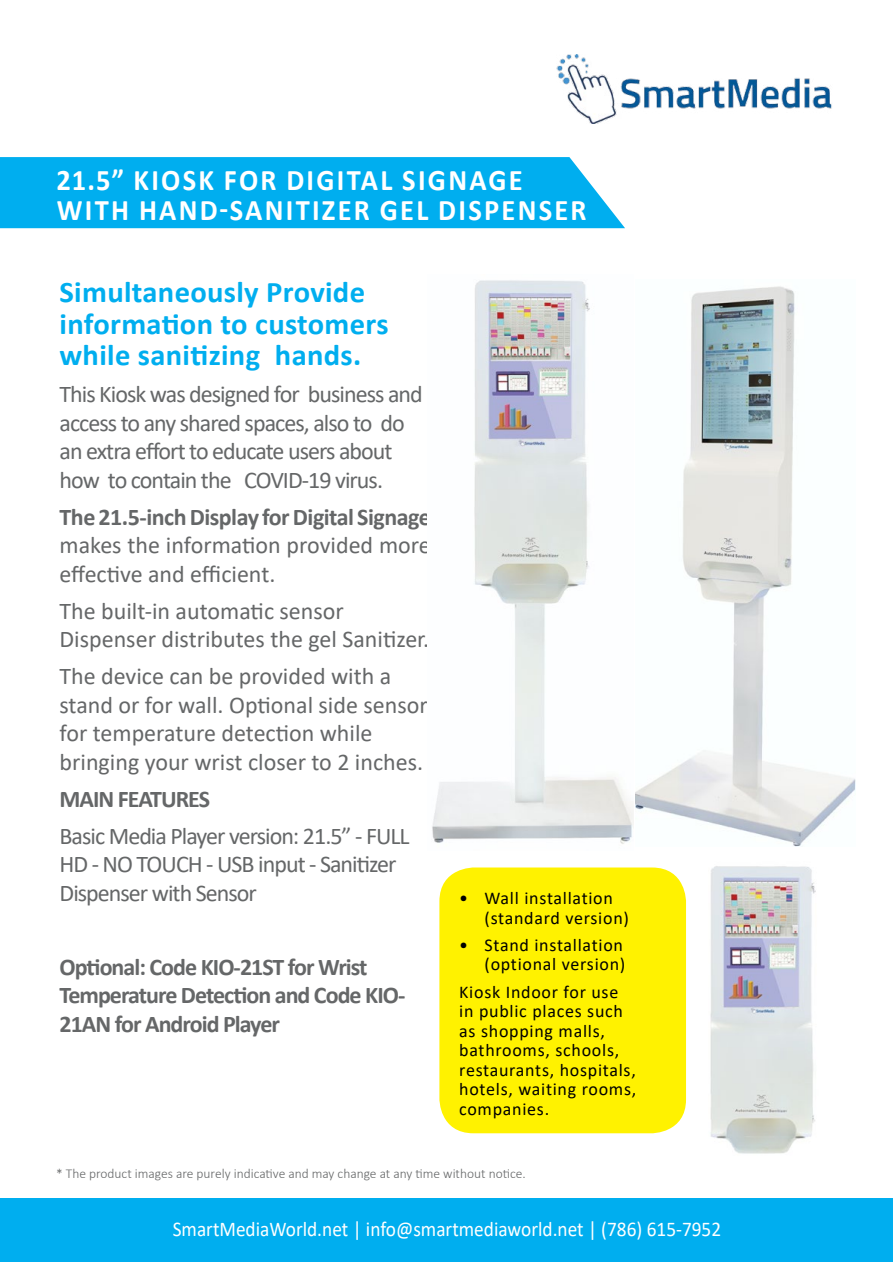
<style>
.page{position:relative;width:893px;height:1263px;background:#fff}
.page>*{position:absolute;margin:0;border:0;box-sizing:border-box;transform-origin:0 0}
.t1{font:700 30px/31.5px "Calibri";letter-spacing:.01em;color:#00aeef}
.t2{font:700 30px "Calibri";letter-spacing:.08em;color:#fff;scale:.95 1}
.t3{font:24px/28.5px "Calibri";letter-spacing:-.01em;color:#656768}
.t4{font:24px/28.5px "Calibri";letter-spacing:-.04em;color:#656768}
.t5{font:700 24px/28.5px "Calibri";letter-spacing:-.04em;color:#656768}
.t6{font:21px "Calibri";color:#fff;scale:.92 1}
.t7{font:18px/19.5px "Calibri";letter-spacing:.04em;color:#000}
.t8{font:300 13.5px "Calibri";color:#656768}
.s1{font-weight:700}
</style>
<div class="page">
<div style="left:0;top:1198px;width:893px;height:64px;background:#00aeef"></div>
<img style="left:556px;top:54px;width:276px;height:70px">
<div style="left:439px;top:867px;width:247px;height:266px;background:#fff200;border-radius:34px"></div>
<div style="left:0;top:157px;width:625px;height:71px;background:#00aeef"></div>
<img style="left:636px;top:286px;width:219px;height:561px">
<img style="left:432px;top:280px;width:201px;height:564px">
<img style="left:710px;top:866px;width:106px;height:288px">
<p class="t2" style="left:56px;top:159px;width:493px">21.5” KIOSK FOR DIGITAL SIGNAGE</p>
<p class="t2" style="left:57px;top:189px;width:559px">WITH HAND-SANITIZER GEL DISPENSER</p>
<p class="t1" style="left:60px;top:276px;width:330px">Simultaneously Provide information to customers while sanitizing hands.</p>
<p class="t4" style="left:60px;top:379px;width:365px">This Kiosk was designed for business and access to any shared spaces, also to do an extra effort to educate users about how to contain the COVID-19 virus.</p>
<p class="t3" style="left:60px;top:502px;width:373px;text-align:justify"><span class="s1">The 21.5-inch Display for Digital Signage </span>makes the information provided more effective and efficient.</p>
<p class="t3" style="left:60px;top:596px;width:371px">The built-in automatic sensor<br>Dispenser distributes the gel Sanitizer.</p>
<p class="t3" style="left:60px;top:661px;width:370px">The device can be provided with a stand or for wall. Optional side sensor for temperature detection while bringing your wrist closer to 2 inches.</p>
<p class="t5" style="left:60px;top:784px;width:152px">MAIN FEATURES</p>
<p class="t4" style="left:60px;top:821px;width:352px">Basic Media Player version: 21.5” - FULL<br>HD - NO TOUCH - USB input - Sanitizer<br>Dispenser with Sensor</p>
<p class="t5" style="left:60px;top:952px;width:347px">Optional: Code KIO-21ST for Wrist<br>Temperature Detection and Code KIO-<br>21AN for Android Player</p>
<p class="t7" style="left:484px;top:888px;width:146px;text-indent:-25px">• Wall installation (standard version)</p>
<p class="t7" style="left:459px;top:935px;width:168px;text-align:right">• Stand installation (optional version)</p>
<p class="t7" style="left:459px;top:982px;width:179px">Kiosk Indoor for use in public places such as shopping malls, bathrooms, schools, restaurants, hospitals, hotels, waiting rooms, companies.</p>
<p class="t8" style="left:56px;top:1165px;width:471px">* The product images are purely indicative and may change at any time without notice.</p>
<p class="t6" style="left:173px;top:1214px;width:598px">SmartMediaWorld.net | info@smartmediaworld.net | (786) 615-7952</p>
</div>
